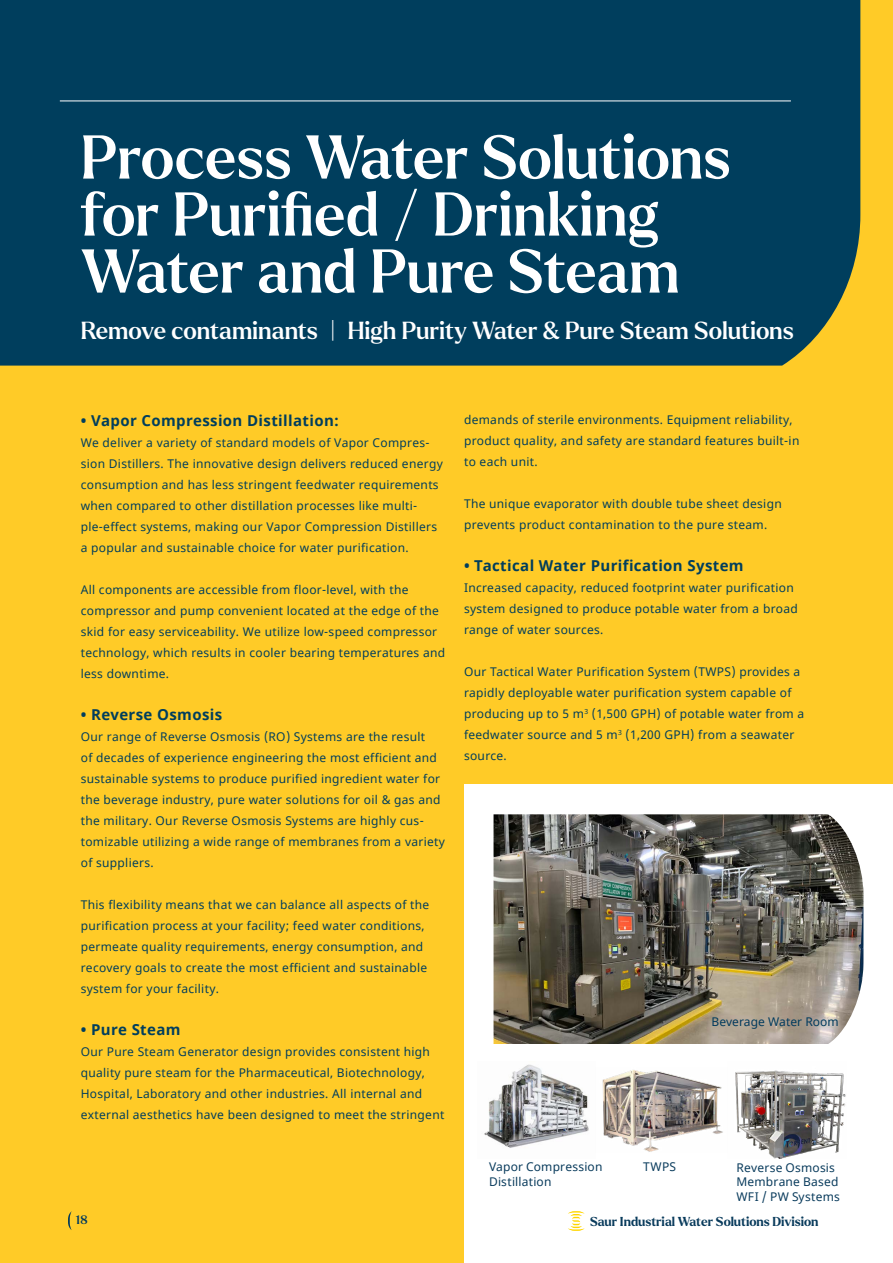
<style>
.page{position:relative;width:893px;height:1263px;background:#ffcb27}
.page>*{position:absolute;margin:0;border:0;box-sizing:border-box;transform-origin:0 0}
.t1{font:500 60px/57px "Larken";color:#fff}
.t2{font:500 24px "Larken";color:#fff}
.t3{font:700 15px "Noto Sans";letter-spacing:.025em;color:#003e5d}
.t4{font:700 12.6px "Larken";color:#093b5c}
.t5{font:12px/21px "Noto Sans";letter-spacing:.025em;color:#003e5d}
.t6{font:12px/14.4px "Noto Sans";letter-spacing:.02em;color:#093b5c}
.t7{font:12px "Noto Sans";letter-spacing:.005em;color:#003a5d}
.t8{font:500 12px "Larken";color:#003a5d}
</style>
<div class="page">
<div style="left:464px;top:784px;width:429px;height:479px;background:#fff"></div>
<div style="left:0;top:0;width:860px;height:366px;background:#003e5d"></div>
<img style="left:493px;top:814px;width:370px;height:230px">
<hr style="left:60px;top:101px;width:731px;height:1px;background:#fff">
<img style="left:484px;top:1064px;width:105px;height:84px">
<img style="left:602px;top:1070px;width:121px;height:82px">
<img style="left:735px;top:1070px;width:111px;height:88px">
<svg style="left:68px;top:1211px;width:4px;height:19px"></svg>
<svg style="left:568px;top:1211px;width:17px;height:20px"></svg>
<h1 class="t1" style="left:81px;top:129px;width:652px">Process Water Solutions for Purified / Drinking<br>Water and Pure Steam</h1>
<h2 class="t2" style="left:81px;top:315px;width:715px">Remove contaminants | High Purity Water &amp; Pure Steam Solutions</h2>
<p class="t3" style="left:81px;top:410px;width:260px">• Vapor Compression Distillation:</p>
<p class="t5" style="left:81px;top:433px;width:363px">We deliver a variety of standard models of Vapor Compres&shy;sion Distillers. The innovative design delivers reduced energy consumption and has less stringent feedwater requirements when compared to other distillation processes like multi&shy;ple-effect systems, making our Vapor Compression Distillers a popular and sustainable choice for water purification.</p>
<p class="t5" style="left:81px;top:580px;width:366px">All components are accessible from floor-level, with the compressor and pump convenient located at the edge of the skid for easy serviceability. We utilize low-speed compressor technology, which results in cooler bearing temperatures and less downtime.</p>
<p class="t3" style="left:81px;top:704px;width:143px">• Reverse Osmosis</p>
<p class="t5" style="left:81px;top:727px;width:366px">Our range of Reverse Osmosis (RO) Systems are the result<br>of decades of experience engineering the most efficient and sustainable systems to produce purified ingredient water for the beverage industry, pure water solutions for oil &amp; gas and the military. Our Reverse Osmosis Systems are highly cus&shy;tomizable utilizing a wide range of membranes from a variety of suppliers.</p>
<p class="t5" style="left:81px;top:895px;width:350px">This flexibility means that we can balance all aspects of the purification process at your facility; feed water conditions, permeate quality requirements, energy consumption, and recovery goals to create the most efficient and sustainable system for your facility.</p>
<p class="t3" style="left:81px;top:1019px;width:101px">• Pure Steam</p>
<p class="t5" style="left:81px;top:1042px;width:365px">Our Pure Steam Generator design provides consistent high quality pure steam for the Pharmaceutical, Biotechnology, Hospital, Laboratory and other industries. All internal and external aesthetics have been designed to meet the stringent</p>
<p class="t8" style="left:76px;top:1212px;width:13px">18</p>
<p class="t5" style="left:464px;top:409px;width:337px">demands of sterile environments. Equipment reliability, product quality, and safety are standard features built-in to each unit.</p>
<p class="t5" style="left:464px;top:493px;width:319px">The unique evaporator with double tube sheet design prevents product contamination to the pure steam.</p>
<p class="t3" style="left:464px;top:555px;width:281px">• Tactical Water Purification System</p>
<p class="t5" style="left:464px;top:577px;width:335px">Increased capacity, reduced footprint water purification system designed to produce potable water from a broad range of water sources.</p>
<p class="t5" style="left:464px;top:661px;width:342px">Our Tactical Water Purification System (TWPS) provides a rapidly deployable water purification system capable of producing up to 5 m<sup>3</sup> (1,500 GPH) of potable water from a feedwater source and 5 m<sup>3</sup> (1,200 GPH) from a seawater source.</p>
<p class="t7" style="left:711px;top:1013px;width:129px">Beverage Water Room</p>
<p class="t6" style="left:489px;top:1160px;width:115px">Vapor Compression</p>
<p class="t6" style="left:643px;top:1160px;width:35px">TWPS</p>
<p class="t6" style="left:489px;top:1174px;width:64px">Distillation</p>
<p class="t6" style="left:736px;top:1161px;width:105px">Reverse Osmosis<br>Membrane Based<br>WFI / PW Systems</p>
<p class="t4" style="left:590px;top:1213px;width:230px">Saur Industrial Water Solutions Division</p>
</div>
